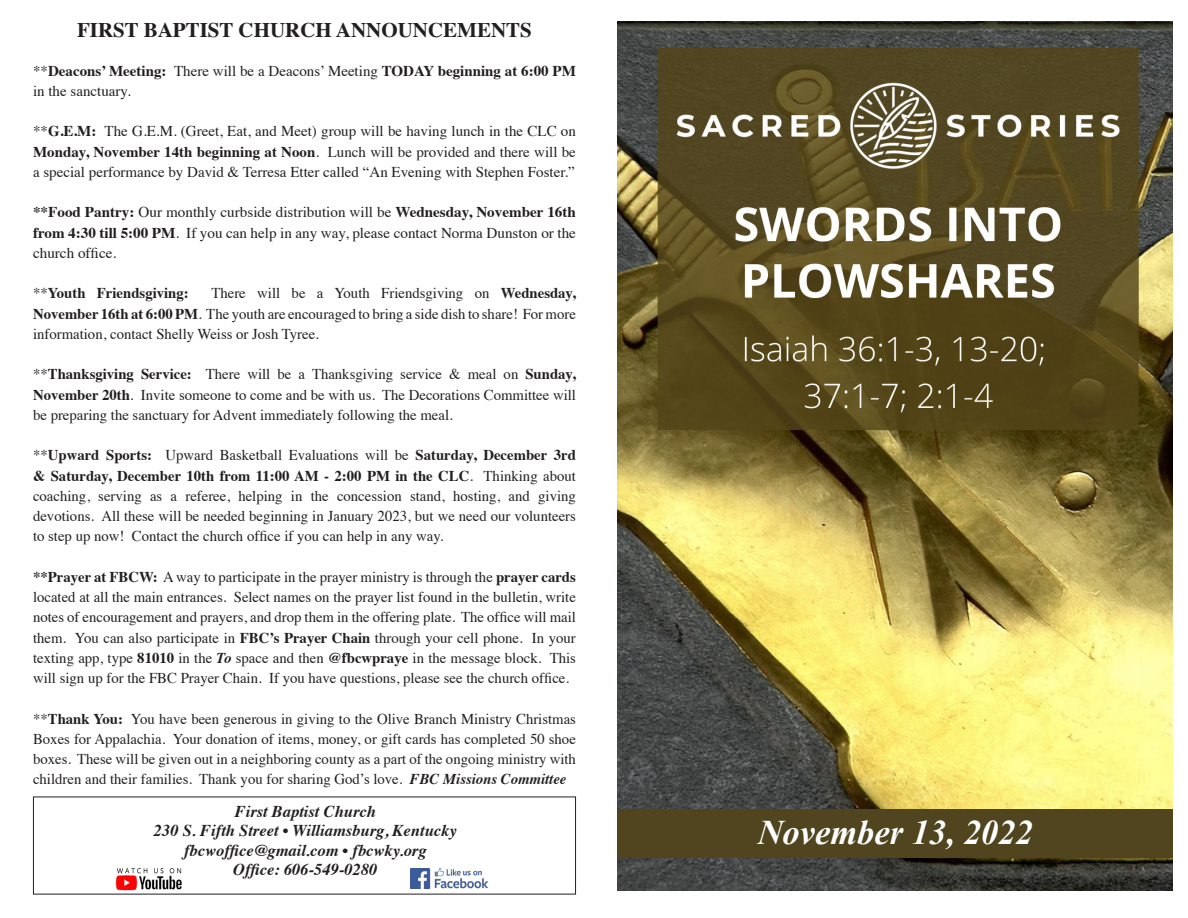
<style>
.page{position:relative;width:1188px;height:918px;background:#fff}
.page>*{position:absolute;margin:0;border:0;box-sizing:border-box;transform-origin:0 0}
.t1{font:italic 700 34.5px "Times New Roman";color:#fff}
.t2{font:700 20.85px "Times";color:#231f20}
.t3{font:italic 700 16.5px "Times";color:#231f20}
.t4{font:15px/20.2px "Times";color:#231f20;text-align:justify}
.t5{font:700 15px "Times";color:#231f20}
.s1{font-weight:700}
.s2{font-weight:400}
.s3{font-weight:700;font-style:italic}
</style>
<div class="page">
<img style="left:618px;top:22px;width:555px;height:869px">
<div style="left:618px;top:809px;width:555px;height:48px;background:#50451f"></div>
<img style="left:410px;top:868px;width:78px;height:20px">
<img style="left:115px;top:868px;width:67px;height:23px">
<p class="t2" style="left:77px;top:10px;width:456px">FIRST BAPTIST CHURCH ANNOUNCEMENTS</p>
<p class="t4" style="left:33px;top:59px;width:544px">**<span class="s1">Deacons’ Meeting:</span> There will be a Deacons’ Meeting <span class="s1">TODAY beginning at 6:00 PM </span>in the sanctuary.</p>
<p class="t4" style="left:33px;top:120px;width:544px">**<span class="s1">G.E.M:</span> The G.E.M. (Greet, Eat, and Meet) group will be having lunch in the CLC on <span class="s1">Monday, November 14th beginning at Noon</span>. Lunch will be provided and there will be a special performance by David &amp; Terresa Etter called “An Evening with Stephen Foster.”</p>
<p class="t4" style="left:33px;top:201px;width:544px"><span class="s1">**Food Pantry:</span> Our monthly curbside distribution will be <span class="s1">Wednesday, November 16th from 4:30 till 5:00 PM</span>. If you can help in any way, please contact Norma Dunston or the church office.</p>
<p class="t5" style="left:33px;top:279px;width:157px"><span class="s2">**</span>Youth Friendsgiving:</p>
<p class="t4" style="left:33px;top:282px;width:544px;text-indent:178px">There will be a Youth Friendsgiving on <span class="s1">Wednesday, November 16th at 6:00 PM</span>. The youth are encouraged to bring a side dish to share! For more information, contact Shelly Weiss or Josh Tyree.</p>
<p class="t4" style="left:33px;top:363px;width:544px">**<span class="s1">Thanksgiving Service:</span> There will be a Thanksgiving service &amp; meal on <span class="s1">Sunday, November 20th</span>. Invite someone to come and be with us. The Decorations Committee will be preparing the sanctuary for Advent immediately following the meal.</p>
<p class="t4" style="left:33px;top:444px;width:544px">**<span class="s1">Upward Sports:</span> Upward Basketball Evaluations will be <span class="s1">Saturday, December 3rd &amp; Saturday, December 10th from 11:00 AM - 2:00 PM in the CLC</span>. Thinking about coaching, serving as a referee, helping in the concession stand, hosting, and giving devotions. All these will be needed beginning in January 2023, but we need our volunteers to step up now! Contact the church office if you can help in any way.</p>
<p class="t4" style="left:33px;top:566px;width:544px"><span class="s1">**Prayer at FBCW:</span> A way to participate in the prayer ministry is through the <span class="s1">prayer cards </span>located at all the main entrances. Select names on the prayer list found in the bulletin, write notes of encouragement and prayers, and drop them in the offering plate. The office will mail them. You can also participate in <span class="s1">FBC’s Prayer Chain</span> through your cell phone. In your texting app, type <span class="s1">81010</span> in the <span class="s3">To</span> space and then <span class="s1">@fbcwpraye</span> in the message block. This will sign up for the FBC Prayer Chain. If you have questions, please see the church office.</p>
<p class="t4" style="left:33px;top:707px;width:544px">**<span class="s1">Thank You:</span> You have been generous in giving to the Olive Branch Ministry Christmas Boxes for Appalachia. Your donation of items, money, or gift cards has completed 50 shoe boxes. These will be given out in a neighboring county as a part of the ongoing ministry with children and their families. Thank you for sharing God’s love. <span class="s3">FBC Missions Committee</span></p>
<p class="t3" style="left:235px;top:796px;width:143px">First Baptist Church</p>
<p class="t3" style="left:154px;top:815px;width:304px">230 S. Fifth Street • Williamsburg, Kentucky</p>
<p class="t3" style="left:184px;top:835px;width:244px">fbcwoffice@gmail.com • fbcwky.org</p>
<p class="t3" style="left:233px;top:854px;width:146px">Office: 606-549-0280</p>
<p class="t1" style="left:758px;top:809px;width:276px">November 13, 2022</p>
</div>
